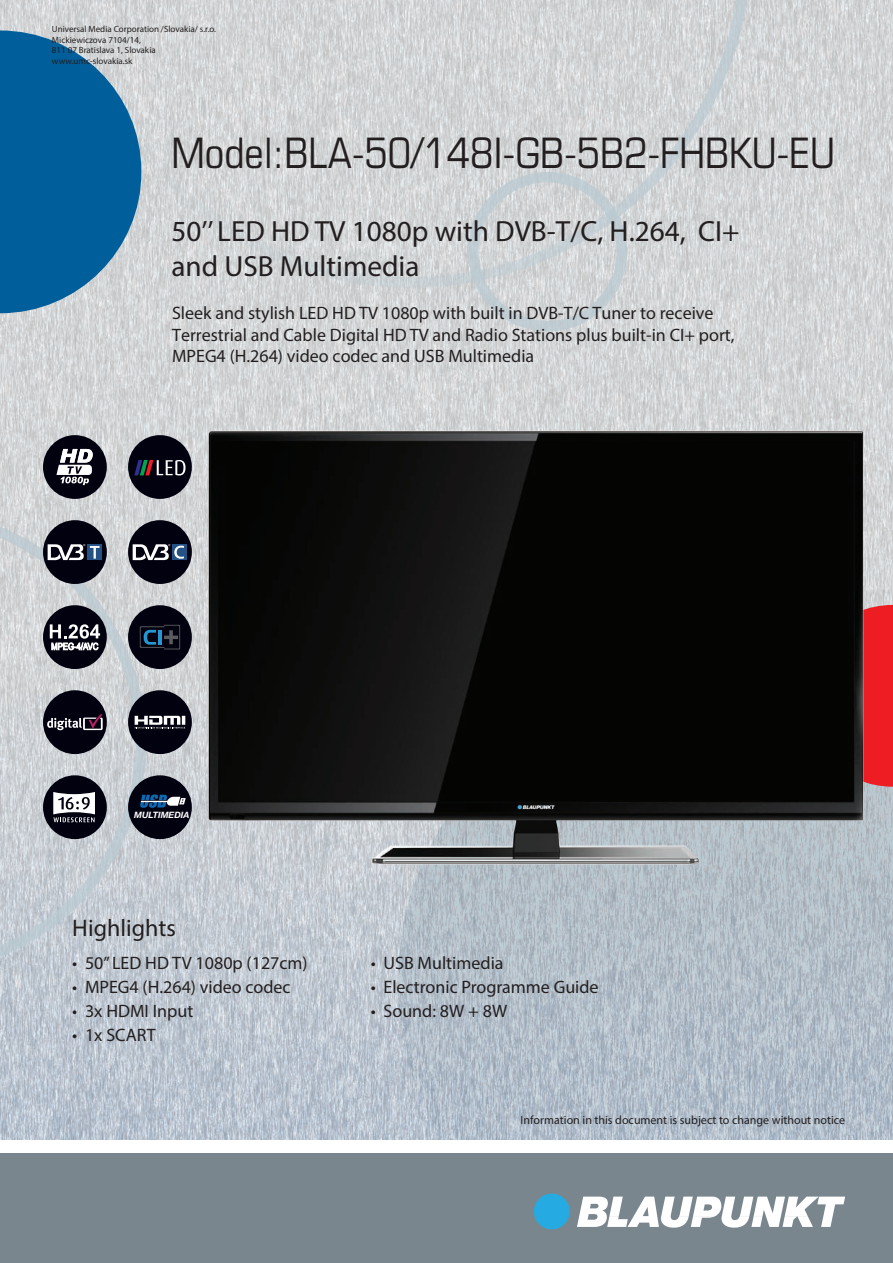
<style>
.page{position:relative;width:893px;height:1263px;background:#fff}
.page>*{position:absolute;margin:0;border:0;box-sizing:border-box;transform-origin:0 0}
.t1{font:condensed 42px "Eurostile LT Std";color:#231f20}
.t2{font:29.25px/35.1px "Myriad Pro";color:#231f20}
.t3{font:24px "Myriad Pro";color:#231f20}
.t4{font:18px/21.6px "Myriad Pro";color:#231f20}
.t5{font:12px "Myriad Pro";color:#231f20}
.t6{font:9px/10.5px "Myriad Pro";color:#231f20}
.t7{font:italic 700 8.7px "Helvetica Neue LT Com";color:#fff}
</style>
<div class="page">
<img style="left:0;top:0;width:893px;height:1140px">
<svg style="left:0;top:510px;width:146px;height:464px;background:#cbd0d4"></svg>
<svg style="left:398px;top:787px;width:495px;height:353px;background:#b3bec9"></svg>
<div style="left:0;top:1153px;width:893px;height:110px;background:#7a868d"></div>
<div style="left:534px;top:1194px;width:35px;height:35px;background:#25abe2;border-radius:50%"></div>
<div style="left:534px;top:1194px;width:35px;height:35px;border:1px solid #25abe2;border-radius:50%"></div>
<svg style="left:577px;top:1196px;width:268px;height:32px"></svg>
<svg style="left:71px;top:0;width:679px;height:288px;background:#d2d5d6"></svg>
<div style="left:468px;top:172px;width:159px;height:159px;border:10px solid #bacad2;border-radius:50%"></div>
<svg style="left:0;top:30px;width:141px;height:283px;background:#2b76a6"></svg>
<div style="left:871px;top:605px;width:22px;height:182px;background:#ee1d23"></div>
<div style="left:128px;top:605px;width:64px;height:64px;background:#02010f;border-radius:50%"></div>
<svg style="left:140px;top:625px;width:40px;height:24px"></svg>
<div style="left:128px;top:435px;width:64px;height:64px;background:#02010f;border-radius:50%"></div>
<svg style="left:134px;top:460px;width:52px;height:15px"></svg>
<div style="left:128px;top:520px;width:64px;height:64px;background:#02010f;border-radius:50%"></div>
<div style="left:173px;top:544px;width:14px;height:16px;background:#255284"></div>
<svg style="left:133px;top:544px;width:51px;height:16px"></svg>
<div style="left:43px;top:520px;width:64px;height:64px;background:#02010f;border-radius:50%"></div>
<div style="left:88px;top:544px;width:14px;height:16px;background:#255284"></div>
<svg style="left:48px;top:544px;width:52px;height:16px"></svg>
<div style="left:128px;top:690px;width:64px;height:64px;background:#02010f;border-radius:50%"></div>
<svg style="left:135px;top:716px;width:50px;height:12px"></svg>
<div style="left:43px;top:605px;width:64px;height:64px;background:#02010f;border-radius:50%"></div>
<svg style="left:50px;top:624px;width:50px;height:27px"></svg>
<div style="left:43px;top:690px;width:64px;height:64px;background:#02010f;border-radius:50%"></div>
<svg style="left:47px;top:714px;width:56px;height:16px"></svg>
<div style="left:43px;top:775px;width:64px;height:64px;background:#02010f;border-radius:50%"></div>
<svg style="left:53px;top:792px;width:42px;height:30px"></svg>
<div style="left:128px;top:775px;width:64px;height:64px;background:#02010f;border-radius:50%"></div>
<svg style="left:140px;top:794px;width:46px;height:14px"></svg>
<div style="left:43px;top:435px;width:64px;height:64px;background:#02010f;border-radius:50%"></div>
<svg style="left:56px;top:449px;width:37px;height:36px"></svg>
<img style="left:205px;top:419px;width:666px;height:452px">
<p class="t6" style="left:52px;top:24px;width:166px">Universal Media Corporation /Slovakia/ s.r.o.<br>Mickiewiczova 7104/14,<br>811 07 Bratislava 1, Slovakia www.umc-slovakia.sk</p>
<h1 class="t1" style="left:171px;top:128px;width:665px">Model:BLA-50/148I-GB-5B2-FHBKU-EU</h1>
<h2 class="t2" style="left:171px;top:213px;width:570px">50’’ LED HD TV 1080p with DVB-T/C, H.264, CI+ and USB Multimedia</h2>
<p class="t4" style="left:172px;top:302px;width:564px">Sleek and stylish LED HD TV 1080p with built in DVB-T/C Tuner to receive<br>Terrestrial and Cable Digital HD TV and Radio Stations plus built-in CI+ port,<br>MPEG4 (H.264) video codec and USB Multimedia</p>
<p class="t7" style="left:134px;top:809px;width:57px">MULTIMEDIA</p>
<h3 class="t3" style="left:72px;top:913px;width:105px">Highlights</h3>
<p class="t4" style="left:72px;top:951px;width:237px">• 50” LED HD TV 1080p (127cm)</p>
<p class="t4" style="left:72px;top:975px;width:220px">• MPEG4 (H.264) video codec</p>
<p class="t4" style="left:72px;top:999px;width:123px">• 3x HDMI Input</p>
<p class="t4" style="left:72px;top:1023px;width:85px">• 1x SCART</p>
<p class="t4" style="left:371px;top:951px;width:134px">• USB Multimedia</p>
<p class="t4" style="left:371px;top:975px;width:229px">• Electronic Programme Guide</p>
<p class="t4" style="left:371px;top:999px;width:138px">• Sound: 8W + 8W</p>
<p class="t5" style="left:521px;top:1112px;width:326px">Information in this document is subject to change without notice</p>
</div>
